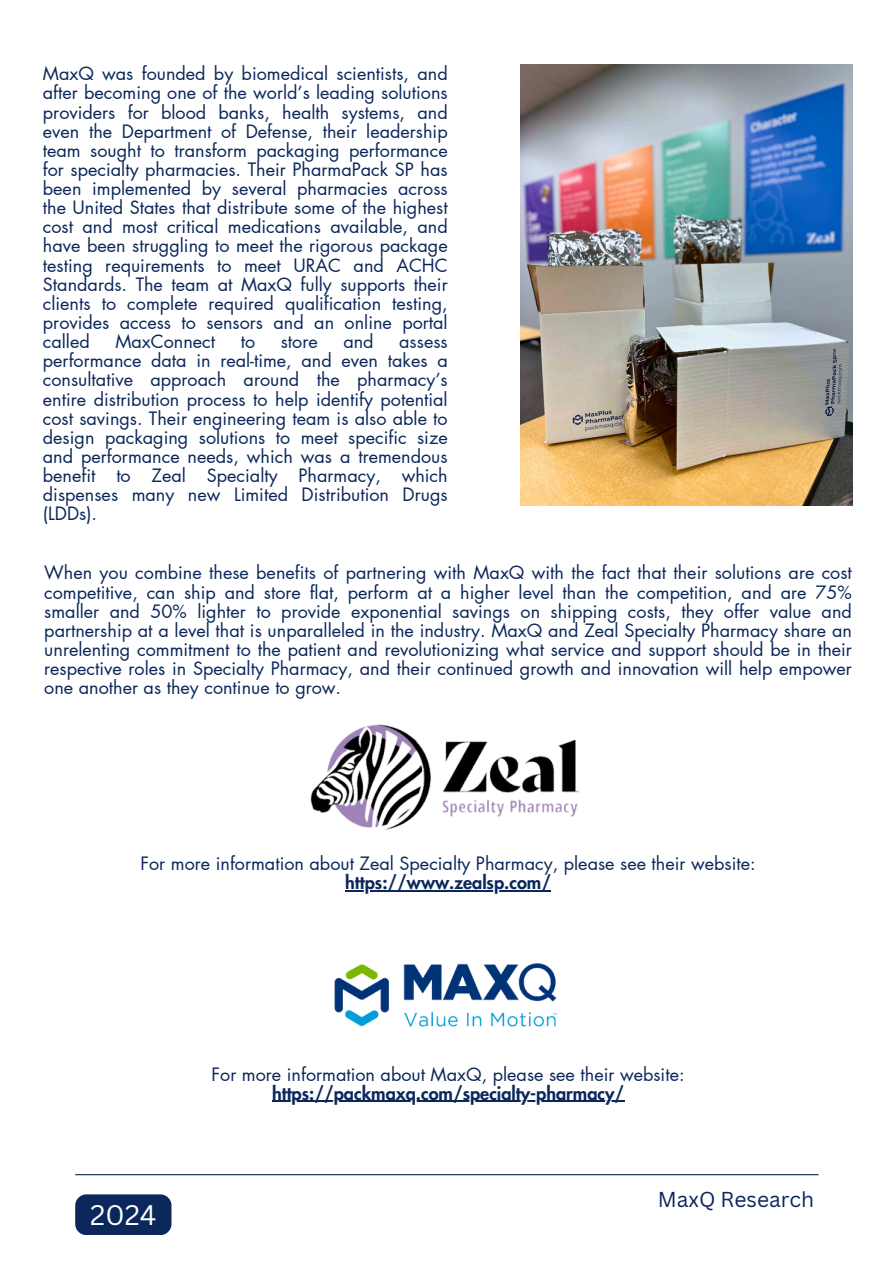
<style>
.page{position:relative;width:894px;height:1264px;background:#fff}
.page>*{position:absolute;margin:0;border:0;box-sizing:border-box;transform-origin:0 0}
.t1{font:27.45px "Canva Sans";color:#fff}
.t2{font:21px "Canva Sans";color:#0b275b}
.t3{font:18px/19.2px "Futura LT Pro";color:#0b275b;text-align:justify}
.t4{font:800 18px "Futura LT Pro";color:#0b275b}
</style>
<div class="page">
<img style="left:521px;top:65px;width:330px;height:441px">
<hr style="left:345px;top:890px;width:206px;height:1px;background:#0b275b">
<hr style="left:272px;top:1100px;width:352px;height:1px;background:#0b275b">
<img style="left:334px;top:963px;width:223px;height:64px">
<img style="left:310px;top:724px;width:269px;height:106px">
<hr style="left:75px;top:1174px;width:743px;height:1px;background:#0b275b">
<div style="left:75px;top:1194px;width:96px;height:41px;background:#0b275b;border-radius:11px"></div>
<p class="t3" style="left:43px;top:65px;width:406px">MaxQ was founded by biomedical scientists, and after becoming one of the world’s leading solutions providers for blood banks, health systems, and even the Department of Defense, their leadership team sought to transform packaging performance for specialty pharmacies. Their PharmaPack SP has been implemented by several pharmacies across the United States that distribute some of the highest cost and most critical medications available, and have been struggling to meet the rigorous package testing requirements to meet URAC and ACHC Standards. The team at MaxQ fully supports their clients to complete required qualification testing, provides access to sensors and an online portal called</p>
<p class="t3" style="left:115px;top:333px;width:101px">MaxConnect</p>
<p class="t3" style="left:241px;top:333px;width:16px">to</p>
<p class="t3" style="left:281px;top:333px;width:38px">store</p>
<p class="t3" style="left:343px;top:333px;width:32px">and</p>
<p class="t3" style="left:43px;top:333px;width:406px;text-indent:356px">assess performance data in real-time, and even takes a consultative approach around the pharmacy’s entire distribution process to help identify potential cost savings. Their engineering team is also able to design packaging solutions to meet specific size and performance needs, which was a tremendous benefit to Zeal Specialty Pharmacy, which dispenses many new Limited Distribution Drugs (LDDs).</p>
<p class="t3" style="left:44px;top:564px;width:809px">When you combine these benefits of partnering with MaxQ with the fact that their solutions are cost competitive, can ship and store flat, perform at a higher level than the competition, and are 75% smaller and 50% lighter to provide exponential savings on shipping costs, they offer value and partnership at a level that is unparalleled in the industry. MaxQ and Zeal Specialty Pharmacy share an unrelenting commitment to the patient and revolutionizing what service and support should be in their respective roles in Specialty Pharmacy, and their continued growth and innovation will help empower one another as they continue to grow.</p>
<p class="t3" style="left:140px;top:854px;width:616px">For more information about Zeal Specialty Pharmacy, please see their website:</p>
<p class="t4" style="left:345px;top:874px;width:207px">https://www.zealsp.com/</p>
<h2 class="t1" style="left:90px;top:1195px;width:68px">2024</h2>
<p class="t3" style="left:211px;top:1065px;width:474px">For more information about MaxQ, please see their website:</p>
<p class="t4" style="left:272px;top:1084px;width:353px">https://packmaxq.com/specialty-pharmacy/</p>
<h1 class="t2" style="left:657px;top:1184px;width:158px">MaxQ Research</h1>
</div>
